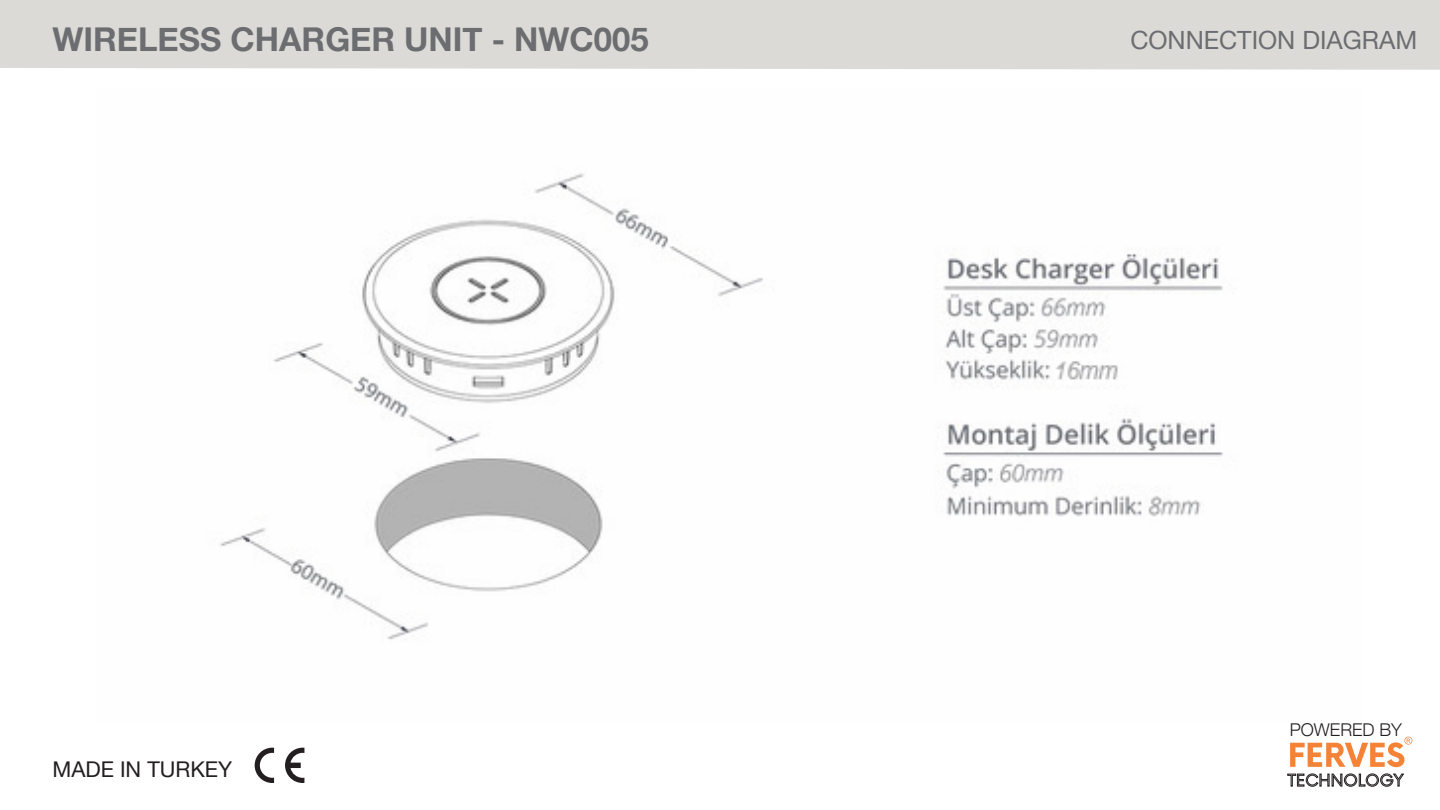
<style>
.page{position:relative;width:1440px;height:810px;background:#fff}
.page>*{position:absolute;margin:0;border:0;box-sizing:border-box;transform-origin:0 0}
.t1{font:700 32.85px "Helvetica Neue";color:#6c6d70}
.t2{font:25.12px "Helvetica Neue";color:#6c6d70}
.t3{font:21.67px "Helvetica Neue";color:#231f20}
.t4{font:300 17.62px "Helvetica Neue";color:#231f20}
</style>
<div class="page">
<div style="left:0;top:0;width:1440px;height:70px;background:#dbdad7"></div>
<svg style="left:255px;top:748px;width:19px;height:35px"></svg>
<svg style="left:285px;top:748px;width:19px;height:35px"></svg>
<svg style="left:1290px;top:737px;width:122px;height:30px"></svg>
<svg style="left:1287px;top:774px;width:117px;height:13px"></svg>
<img style="left:219px;top:173px;width:1004px;height:467px">
<p class="t1" style="left:52px;top:13px;width:598px">WIRELESS CHARGER UNIT - NWC005</p>
<p class="t3" style="left:52px;top:754px;width:181px">MADE IN TURKEY</p>
<p class="t2" style="left:1130px;top:22px;width:288px">CONNECTION DIAGRAM</p>
<p class="t4" style="left:1290px;top:715px;width:114px">POWERED BY</p>
</div>
